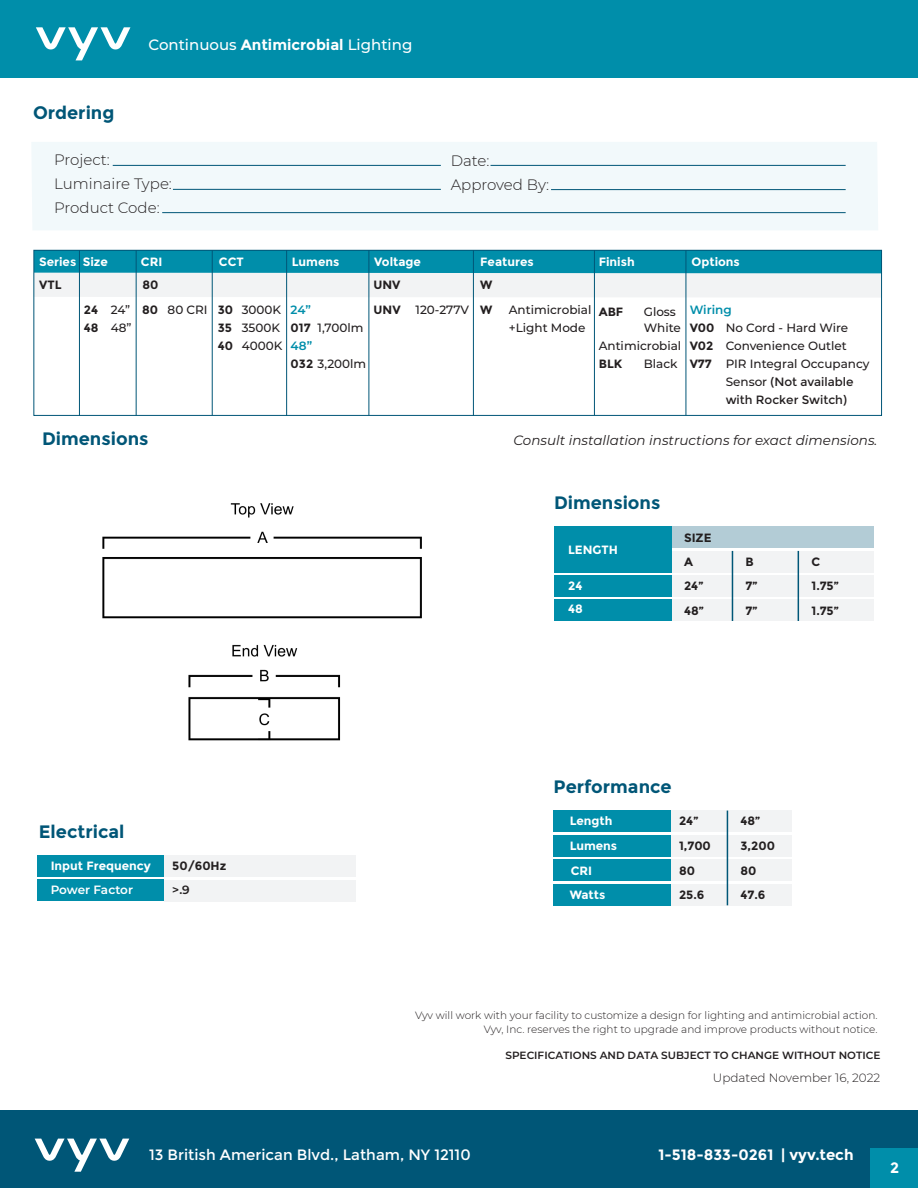
<style>
.page{position:relative;width:918px;height:1188px;background:#fff}
.page>*{position:absolute;margin:0;border:0;box-sizing:border-box;transform-origin:0 0}
.t1{font:700 18px "Montserrat";color:#005677}
.t2{font:300 15px "Montserrat";color:#231f20}
.t3{font:15px "Montserrat";color:#fff}
.t4{font:500 15px "Montserrat";color:#fff}
.t5{font:700 15px "Montserrat";color:#fff}
.t6{font:italic 13.5px "Montserrat";color:#231f20}
.t7{font:500 12px/18px "Montserrat";color:#231f20}
.t8{font:700 12px "Montserrat";color:#fff}
.t9{font:700 12px "Montserrat";color:#231f20}
.t10{font:12px "Montserrat";color:#231f20}
.t11{font:300 12px "Montserrat";color:#231f20}
.t12{font:600 12px "Montserrat";letter-spacing:-.01em;color:#fff}
.t13{font:600 12px "Montserrat";color:#008eaa}
.t14{font:600 12px "Montserrat";color:#231f20}
.t15{font:300 10.5px "Montserrat";color:#231f20}
.t16{font:600 10.5px "Montserrat";color:#231f20}
.s1{font-weight:700}
.s2{font-weight:600;color:#008eaa}
.s3{font-weight:500}
</style>
<div class="page">
<div style="left:0;top:0;width:918px;height:78px;background:#008eaa"></div>
<svg style="left:36px;top:27px;width:94px;height:33px"></svg>
<div style="left:0;top:1110px;width:918px;height:78px;background:#005677"></div>
<svg style="left:35px;top:1139px;width:94px;height:33px"></svg>
<div style="left:870px;top:1148px;width:48px;height:40px;background:#008eaa"></div>
<div style="left:559px;top:599px;width:315px;height:22px;background:#f2f3f4"></div>
<div style="left:165px;top:855px;width:191px;height:21px;background:#f2f3f4"></div>
<div style="left:165px;top:880px;width:191px;height:21px;background:#f2f3f4"></div>
<div style="left:34px;top:250px;width:848px;height:23px;background:#008eaa"></div>
<div style="left:35px;top:273px;width:845px;height:25px;background:#f2f3f4"></div>
<hr style="left:79px;top:250px;width:1px;height:166px;background:#005677">
<hr style="left:136px;top:250px;width:1px;height:165px;background:#005677">
<hr style="left:212px;top:250px;width:1px;height:165px;background:#005677">
<hr style="left:286px;top:250px;width:1px;height:166px;background:#005677">
<hr style="left:369px;top:250px;width:1px;height:165px;background:#005677">
<hr style="left:473px;top:250px;width:1px;height:166px;background:#005677">
<hr style="left:594px;top:250px;width:1px;height:165px;background:#005677">
<div style="left:38px;top:855px;width:126px;height:22px;background:#008eaa"></div>
<div style="left:38px;top:880px;width:126px;height:21px;background:#008eaa"></div>
<div style="left:32px;top:142px;width:846px;height:88px;background:#f2f9fb"></div>
<hr style="left:173px;top:189px;width:268px;height:1px;background:#005677">
<hr style="left:113px;top:165px;width:328px;height:1px;background:#005677">
<hr style="left:162px;top:212px;width:684px;height:1px;background:#005677">
<hr style="left:551px;top:189px;width:295px;height:1px;background:#005677">
<hr style="left:491px;top:165px;width:355px;height:1px;background:#005677">
<div style="left:559px;top:860px;width:233px;height:21px;background:#f2f3f4"></div>
<div style="left:559px;top:835px;width:233px;height:22px;background:#f2f3f4"></div>
<div style="left:559px;top:810px;width:233px;height:22px;background:#f2f3f4"></div>
<div style="left:558px;top:884px;width:234px;height:21px;background:#f2f3f4"></div>
<div style="left:554px;top:835px;width:117px;height:22px;background:#008eaa"></div>
<div style="left:554px;top:810px;width:117px;height:22px;background:#008eaa"></div>
<div style="left:554px;top:860px;width:117px;height:21px;background:#008eaa"></div>
<div style="left:554px;top:884px;width:117px;height:22px;background:#008eaa"></div>
<hr style="left:727px;top:811px;width:1px;height:94px;background:#005677">
<div style="left:554px;top:599px;width:118px;height:22px;background:#008eaa"></div>
<img style="left:102px;top:503px;width:320px;height:116px">
<img style="left:188px;top:644px;width:153px;height:97px">
<hr style="left:686px;top:250px;width:1px;height:165px;background:#005677">
<div style="left:559px;top:575px;width:315px;height:22px;background:#f2f3f4"></div>
<div style="left:559px;top:551px;width:315px;height:22px;background:#f2f3f4"></div>
<div style="left:559px;top:526px;width:315px;height:22px;background:#b3ccd6"></div>
<div style="left:554px;top:551px;width:118px;height:22px;background:#008eaa"></div>
<div style="left:554px;top:526px;width:118px;height:41px;background:#008eaa"></div>
<div style="left:554px;top:575px;width:118px;height:22px;background:#008eaa"></div>
<hr style="left:732px;top:551px;width:1px;height:70px;background:#005677">
<hr style="left:798px;top:551px;width:1px;height:70px;background:#005677">
<div style="left:33px;top:250px;width:849px;height:166px;border:1px solid #005677"></div>
<p class="t1" style="left:33px;top:102px;width:83px">Ordering</p>
<p class="t4" style="left:148px;top:34px;width:265px">Continuous <span class="s1">Antimicrobial</span> Lighting</p>
<p class="t2" style="left:54px;top:150px;width:57px">Project:</p>
<p class="t2" style="left:54px;top:174px;width:119px">Luminaire Type:</p>
<p class="t2" style="left:54px;top:198px;width:107px">Product Code:</p>
<p class="t2" style="left:451px;top:150px;width:40px">Date:</p>
<p class="t2" style="left:451px;top:174px;width:100px">Approved By:</p>
<p class="t8" style="left:39px;top:255px;width:39px">Series</p>
<p class="t9" style="left:39px;top:277px;width:24px">VTL</p>
<p class="t8" style="left:83px;top:255px;width:27px">Size</p>
<p class="t8" style="left:141px;top:255px;width:23px">CRI</p>
<p class="t8" style="left:219px;top:255px;width:26px">CCT</p>
<p class="t8" style="left:292px;top:255px;width:49px">Lumens</p>
<p class="t8" style="left:374px;top:255px;width:48px">Voltage</p>
<p class="t8" style="left:480px;top:255px;width:55px">Features</p>
<p class="t8" style="left:692px;top:255px;width:50px">Options</p>
<p class="t7" style="left:84px;top:300px;width:49px"><span class="s1">24</span> 24”<br><span class="s1">48</span> 48”</p>
<p class="t7" style="left:142px;top:300px;width:67px"><span class="s1">80</span> 80 CRI</p>
<p class="t7" style="left:218px;top:300px;width:65px"><span class="s1">30</span> 3000K<br><span class="s1">35</span> 3500K</p>
<p class="t7" style="left:218px;top:336px;width:66px"><span class="s1">40</span> 4000K</p>
<p class="t8" style="left:599px;top:255px;width:37px">Finish</p>
<p class="t9" style="left:142px;top:277px;width:17px">80</p>
<p class="t9" style="left:374px;top:277px;width:29px">UNV</p>
<p class="t9" style="left:480px;top:277px;width:14px">W</p>
<p class="t7" style="left:374px;top:300px;width:97px"><span class="s1">UNV</span> 120-277V</p>
<p class="t9" style="left:480px;top:303px;width:14px">W</p>
<p class="t7" style="left:509px;top:300px;width:84px">Antimicrobial +Light Mode</p>
<p class="t13" style="left:690px;top:301px;width:44px">Wiring</p>
<p class="t7" style="left:291px;top:300px;width:74px"><span class="s2">24”<br></span><span class="s1">017</span> 1,700lm</p>
<p class="t7" style="left:291px;top:336px;width:77px"><span class="s2">48”<br></span><span class="s1">032</span> 3,200lm</p>
<p class="t9" style="left:599px;top:305px;width:26px">ABF</p>
<p class="t7" style="left:644px;top:303px;width:39px;line-height:16px">Gloss<br>White</p>
<p class="t7" style="left:599px;top:336px;width:84px">Antimicrobial<br><span class="s1">BLK</span></p>
<p class="t7" style="left:690px;top:318px;width:160px"><span class="s1">V00</span> No Cord - Hard Wire</p>
<p class="t7" style="left:690px;top:336px;width:159px"><span class="s1">V02</span> Convenience Outlet</p>
<p class="t7" style="left:690px;top:354px;width:181px"><span class="s1">V77</span> PIR Integral Occupancy</p>
<p class="t10" style="left:726px;top:375px;width:129px"><span class="s3">Sensor</span> (Not available</p>
<p class="t10" style="left:726px;top:393px;width:123px">with Rocker Switch)</p>
<p class="t7" style="left:644px;top:354px;width:35px">Black</p>
<p class="t1" style="left:42px;top:428px;width:108px">Dimensions</p>
<p class="t6" style="left:513px;top:431px;width:366px">Consult installation instructions for exact dimensions.</p>
<p class="t1" style="left:554px;top:492px;width:108px">Dimensions</p>
<p class="t8" style="left:568px;top:543px;width:51px">LENGTH</p>
<p class="t8" style="left:568px;top:579px;width:16px">24</p>
<p class="t9" style="left:684px;top:531px;width:29px">SIZE</p>
<p class="t9" style="left:684px;top:555px;width:10px">A</p>
<p class="t9" style="left:746px;top:555px;width:10px">B</p>
<p class="t9" style="left:812px;top:555px;width:10px">C</p>
<p class="t9" style="left:684px;top:579px;width:21px">24”</p>
<p class="t9" style="left:746px;top:579px;width:14px">7”</p>
<p class="t9" style="left:812px;top:579px;width:29px">1.75”</p>
<p class="t8" style="left:568px;top:602px;width:16px">48</p>
<p class="t9" style="left:684px;top:603px;width:21px">48”</p>
<p class="t9" style="left:746px;top:603px;width:14px">7”</p>
<p class="t9" style="left:812px;top:603px;width:29px">1.75”</p>
<p class="t1" style="left:39px;top:821px;width:87px">Electrical</p>
<p class="t8" style="left:51px;top:859px;width:102px">Input Frequency</p>
<p class="t9" style="left:172px;top:859px;width:56px">50/60Hz</p>
<p class="t12" style="left:51px;top:881px;width:84px">Power Factor</p>
<p class="t14" style="left:172px;top:881px;width:19px">&gt;.9</p>
<p class="t1" style="left:554px;top:776px;width:120px">Performance</p>
<p class="t8" style="left:570px;top:814px;width:44px">Length</p>
<p class="t8" style="left:571px;top:863px;width:23px">CRI</p>
<p class="t8" style="left:570px;top:887px;width:37px">Watts</p>
<p class="t8" style="left:570px;top:839px;width:49px">Lumens</p>
<p class="t9" style="left:679px;top:814px;width:21px">24”</p>
<p class="t9" style="left:741px;top:814px;width:21px">48”</p>
<p class="t9" style="left:679px;top:839px;width:33px">1,700</p>
<p class="t9" style="left:741px;top:839px;width:36px">3,200</p>
<p class="t9" style="left:679px;top:863px;width:17px">80</p>
<p class="t9" style="left:741px;top:863px;width:17px">80</p>
<p class="t9" style="left:679px;top:887px;width:27px">25.6</p>
<p class="t9" style="left:741px;top:887px;width:27px">47.6</p>
<p class="t15" style="left:415px;top:1008px;width:464px">Vyv will work with your facility to customize a design for lighting and antimicrobial action.</p>
<p class="t15" style="left:484px;top:1022px;width:395px">Vyv, Inc. reserves the right to upgrade and improve products without notice.</p>
<p class="t16" style="left:505px;top:1048px;width:376px">SPECIFICATIONS AND DATA SUBJECT TO CHANGE WITHOUT NOTICE</p>
<p class="t11" style="left:713px;top:1069px;width:169px">Updated November 16, 2022</p>
<p class="t3" style="left:149px;top:1146px;width:323px">13 British American Blvd., Latham, NY 12110</p>
<p class="t5" style="left:658px;top:1146px;width:197px">1-518-833-0261 | vyv.tech</p>
<p class="t5" style="left:890px;top:1159px;width:11px">2</p>
</div>
